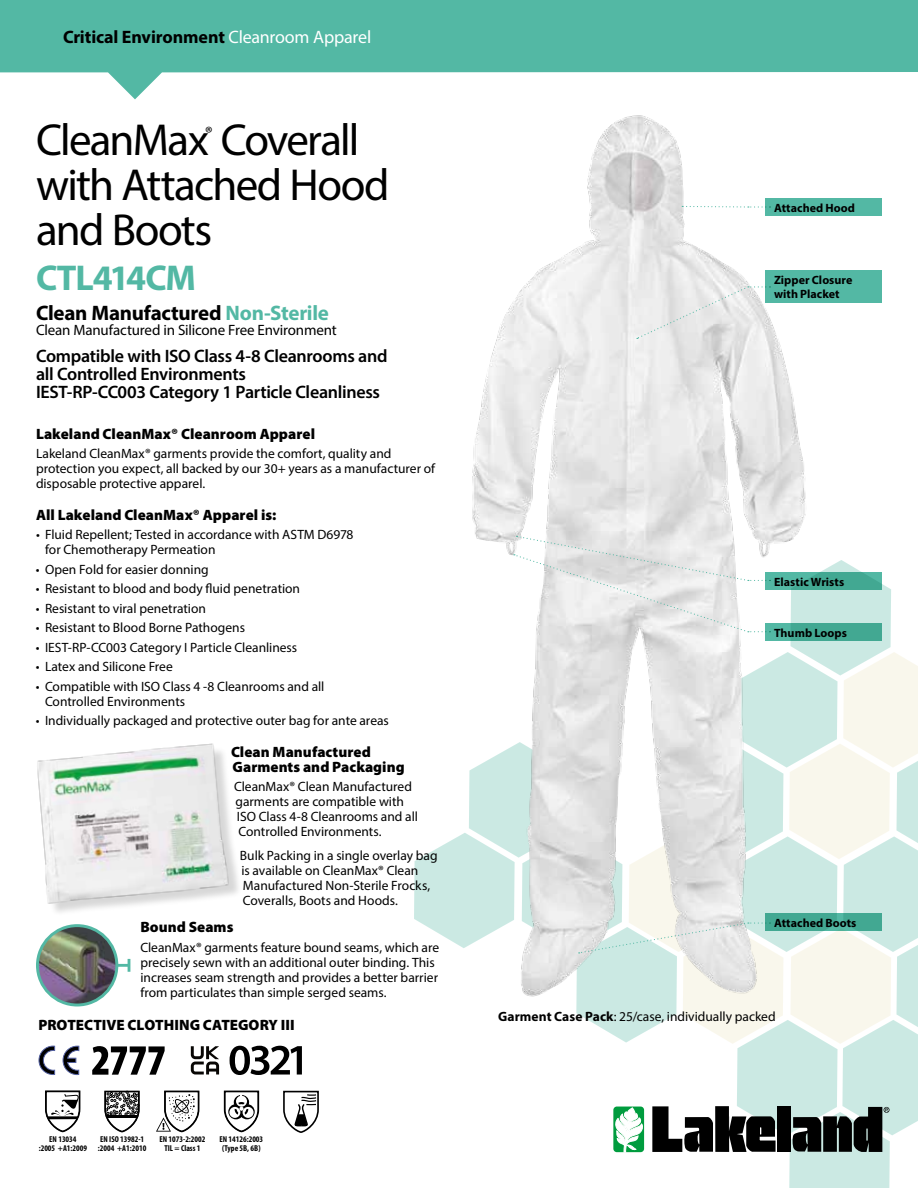
<style>
.page{position:relative;width:918px;height:1188px;background:#fff}
.page>*{position:absolute;margin:0;border:0;box-sizing:border-box;transform-origin:0 0}
.t1{font:45px/45px "Myriad Pro";letter-spacing:-.035em;color:#000}
.t2{font:700 36px "Myriad Pro";letter-spacing:-.035em;color:#53b8a4}
.t3{font:700 21px "Myriad Pro";letter-spacing:-.01em;color:#000}
.t4{font:600 18px/18px "Myriad Pro";letter-spacing:-.015em;color:#000}
.t5{font:700 18px "Myriad Pro";letter-spacing:-.005em;color:#000}
.t6{font:18px "Myriad Pro";color:#000}
.t7{font:900 15px/15px "Myriad Pro";letter-spacing:.005em;color:#000}
.t8{font:15px "Myriad Pro";letter-spacing:-.01em;color:#000}
.t9{font:13.5px/15px "Myriad Pro";color:#000}
.t10{font:700 12px/13.5px "Myriad Pro";letter-spacing:.005em;color:#000}
.t11{font:700 condensed 8.55px/8.6px "Myriad Pro";color:#000;text-align:center}
.s1{font-weight:400;color:#fff}
.s2{color:#53b8a4}
.s3{font-weight:700}
</style>
<div class="page">
<img style="left:472px;top:115px;width:334px;height:420px">
<div style="left:40px;top:746px;width:202px;height:170px;background:#000;opacity:.16"></div>
<img style="left:37px;top:743px;width:198px;height:164px">
<svg style="left:63px;top:1046px;width:16px;height:29px"></svg>
<svg style="left:39px;top:1046px;width:16px;height:29px"></svg>
<svg style="left:92px;top:1046px;width:73px;height:29px"></svg>
<svg style="left:191px;top:1046px;width:28px;height:28px"></svg>
<svg style="left:230px;top:1046px;width:72px;height:29px"></svg>
<svg style="left:104px;top:1090px;width:36px;height:43px"></svg>
<svg style="left:45px;top:1090px;width:36px;height:43px"></svg>
<svg style="left:156px;top:1090px;width:44px;height:43px"></svg>
<svg style="left:223px;top:1090px;width:37px;height:43px"></svg>
<svg style="left:283px;top:1090px;width:36px;height:43px"></svg>
<svg style="left:682px;top:205px;width:83px;height:3px"></svg>
<svg style="left:637px;top:286px;width:134px;height:53px"></svg>
<svg style="left:414px;top:535px;width:504px;height:653px"></svg>
<svg style="left:0;top:0;width:918px;height:99px;fill:#53b8a4"></svg>
<div style="left:765px;top:198px;width:117px;height:18px;background:#53b8a4"></div>
<div style="left:765px;top:270px;width:117px;height:33px;background:#53b8a4"></div>
<svg style="left:765px;top:572px;width:117px;height:18px;background:#48ae98"></svg>
<div style="left:765px;top:623px;width:117px;height:18px;background:linear-gradient(to right,#4eb39f,#3da38d)"></div>
<svg style="left:765px;top:913px;width:117px;height:18px;background:#43a993"></svg>
<hr style="left:73px;top:964px;width:56px;height:3px;background:#53b8a4">
<svg style="left:128px;top:959px;width:2px;height:13px"></svg>
<img style="left:37px;top:926px;width:80px;height:79px;border-radius:40px">
<div style="left:36px;top:924px;width:82px;height:83px;border:3px solid #53b8a4;border-radius:50%"></div>
<h3 class="t5" style="left:63px;top:25px;width:310px">Critical Environment <span class="s1">Cleanroom Apparel</span></h3>
<h1 class="t1" style="left:36px;top:117px;width:325px">CleanMax Coverall</h1>
<h3 class="t6" style="left:205px;top:122px;width:9px">®</h3>
<h1 class="t1" style="left:36px;top:162px;width:355px">with Attached Hood and Boots</h1>
<h2 class="t2" style="left:36px;top:255px;width:161px">CTL414CM</h2>
<h3 class="t3" style="left:36px;top:299px;width:295px">Clean Manufactured <span class="s2">Non-Sterile</span></h3>
<p class="t8" style="left:36px;top:321px;width:302px">Clean Manufactured in Silicone Free Environment</p>
<h3 class="t4" style="left:36px;top:347px;width:353px">Compatible with ISO Class 4-8 Cleanrooms and all Controlled Environments<br>IEST-RP-CC003 Category 1 Particle Cleanliness</h3>
<p class="t7" style="left:36px;top:426px;width:281px">Lakeland CleanMax® Cleanroom Apparel</p>
<p class="t9" style="left:36px;top:446px;width:401px">Lakeland CleanMax® garments provide the comfort, quality and protection you expect, all backed by our 30+ years as a manufacturer of disposable protective apparel.</p>
<p class="t7" style="left:36px;top:507px;width:242px">All Lakeland CleanMax® Apparel is:</p>
<p class="t9" style="left:45px;top:527px;width:310px;text-indent:-9px">• Fluid Repellent; Tested in accordance with ASTM D6978 for Chemotherapy Permeation</p>
<p class="t9" style="left:36px;top:562px;width:174px">• Open Fold for easier donning</p>
<p class="t9" style="left:36px;top:581px;width:266px">• Resistant to blood and body fluid penetration</p>
<p class="t9" style="left:36px;top:600px;width:172px">• Resistant to viral penetration</p>
<p class="t9" style="left:36px;top:620px;width:211px">• Resistant to Blood Borne Pathogens</p>
<p class="t9" style="left:36px;top:639px;width:263px">• IEST-RP-CC003 Category I Particle Cleanliness</p>
<p class="t9" style="left:36px;top:659px;width:138px">• Latex and Silicone Free</p>
<p class="t9" style="left:45px;top:678px;width:281px;text-indent:-9px">• Compatible with ISO Class 4 -8 Cleanrooms and all<br>Controlled Environments</p>
<p class="t9" style="left:36px;top:713px;width:354px">• Individually packaged and protective outer bag for ante areas</p>
<p class="t7" style="left:231px;top:744px;width:175px">Clean Manufactured<br>Garments and Packaging</p>
<p class="t9" style="left:234px;top:779px;width:186px">CleanMax® Clean Manufactured garments are compatible with<br>ISO Class 4-8 Cleanrooms and all<br>Controlled Environments.</p>
<p class="t9" style="left:240px;top:848px;width:199px">Bulk Packing in a single overlay bag is available on CleanMax® Clean<br>Manufactured Non-Sterile Frocks,<br>Coveralls, Boots and Hoods.</p>
<p class="t7" style="left:140px;top:919px;width:95px">Bound Seams</p>
<p class="t9" style="left:140px;top:940px;width:300px">CleanMax® garments feature bound seams, which are precisely sewn with an additional outer binding. This increases seam strength and provides a better barrier from particulates than simple serged seams.</p>
<p class="t7" style="left:38px;top:1017px;width:258px">PROTECTIVE CLOTHING CATEGORY III</p>
<p class="t11" style="left:98px;top:1135px;width:50px;text-align:left">EN ISO 13982-1 :2004 +A1:2010</p>
<p class="t11" style="left:39px;top:1135px;width:50px">EN 13034<br>:2005 +A1:2009</p>
<p class="t11" style="left:159px;top:1135px;width:48px">EN 1073-2:2002<br>TIL = Class 1</p>
<p class="t11" style="left:219px;top:1135px;width:45px">EN 14126:2003 (Type 5B, 6B)</p>
<p class="t10" style="left:774px;top:200px;width:83px">Attached Hood</p>
<p class="t10" style="left:774px;top:273px;width:80px">Zipper Closure with Placket</p>
<p class="t10" style="left:774px;top:574px;width:72px">Elastic Wrists</p>
<p class="t10" style="left:774px;top:626px;width:74px">Thumb Loops</p>
<p class="t10" style="left:774px;top:916px;width:84px">Attached Boots</p>
<p class="t9" style="left:498px;top:1009px;width:279px"><span class="s3">Garment Case Pack</span>: 25/case, individually packed</p>
</div>
